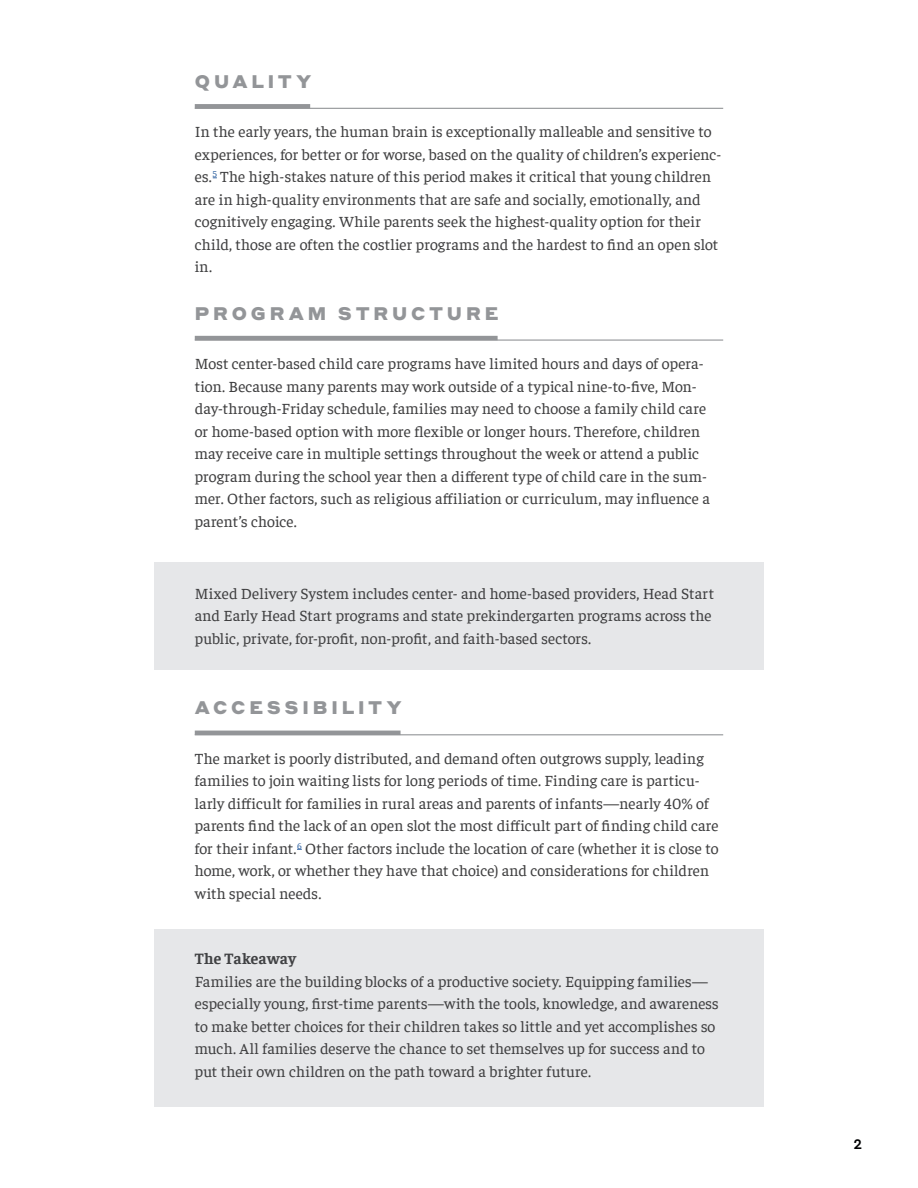
<style>
.page{position:relative;width:918px;height:1188px;background:#fff}
.page>*{position:absolute;margin:0;border:0;box-sizing:border-box;transform-origin:0 0}
.H2_-_Subtitles{font:900 18px "Styrene A";letter-spacing:.215em;color:#939598}
.Body_-_Report{font:15.75px/22.5px "Faustina";letter-spacing:.005em;color:#3e3e3f}
.t1{font:500 13.5px "Styrene A";color:#010203}
.s1{font-weight:700;color:#404143}
</style>
<div class="page">
<div style="left:154px;top:929px;width:610px;height:178px;background:#e6e7e9"></div>
<div style="left:154px;top:562px;width:610px;height:108px;background:#e6e7e9"></div>
<hr style="left:195px;top:108px;width:528px;height:1px;background:#939598">
<div style="left:195px;top:104px;width:115px;height:5px;background:#939598"></div>
<hr style="left:195px;top:340px;width:528px;height:1px;background:#939598">
<hr style="left:195px;top:336px;width:303px;height:4px;background:#939598">
<hr style="left:195px;top:734px;width:528px;height:1px;background:#939598">
<hr style="left:195px;top:731px;width:206px;height:4px;background:#939598">
<p class="H2_-_Subtitles" style="left:195px;top:66px;width:118px">QUALITY</p>
<p class="Body_-_Report" style="left:195px;top:120px;width:528px">In the early years, the human brain is exceptionally malleable and sensitive to experiences, for better or for worse, based on the quality of children’s experienc&shy;es.<sup>5</sup> The high-stakes nature of this period makes it critical that young children are in high-quality environments that are safe and socially, emotionally, and cognitively engaging. While parents seek the highest-quality option for their child, those are often the costlier programs and the hardest to find an open slot in.</p>
<p class="H2_-_Subtitles" style="left:195px;top:298px;width:305px">PROGRAM STRUCTURE</p>
<p class="Body_-_Report" style="left:195px;top:351px;width:517px">Most center-based child care programs have limited hours and days of opera&shy;tion. Because many parents may work outside of a typical nine-to-five, Mon&shy;day-through-Friday schedule, families may need to choose a family child care or home-based option with more flexible or longer hours. Therefore, children may receive care in multiple settings throughout the week or attend a public program during the school year then a different type of child care in the sum&shy;mer. Other factors, such as religious affiliation or curriculum, may influence a parent’s choice.</p>
<p class="Body_-_Report" style="left:195px;top:581px;width:521px">Mixed Delivery System includes center- and home-based providers, Head Start and Early Head Start programs and state prekindergarten programs across the public, private, for-profit, non-profit, and faith-based sectors.</p>
<p class="H2_-_Subtitles" style="left:195px;top:692px;width:208px">ACCESSIBILITY</p>
<p class="Body_-_Report" style="left:195px;top:746px;width:525px">The market is poorly distributed, and demand often outgrows supply, leading families to join waiting lists for long periods of time. Finding care is particu&shy;larly difficult for families in rural areas and parents of infants—nearly 40% of parents find the lack of an open slot the most difficult part of finding child care for their infant.<sup>6</sup> Other factors include the location of care (whether it is close to home, work, or whether they have that choice) and considerations for children with special needs.</p>
<p class="Body_-_Report" style="left:195px;top:946px;width:525px"><span class="s1">The Takeaway<br></span>Families are the building blocks of a productive society. Equipping families— especially young, first-time parents—with the tools, knowledge, and awareness to make better choices for their children takes so little and yet accomplishes so much. All families deserve the chance to set themselves up for success and to put their own children on the path toward a brighter future.</p>
<p class="t1" style="left:854px;top:1133px;width:10px">2</p>
</div>
